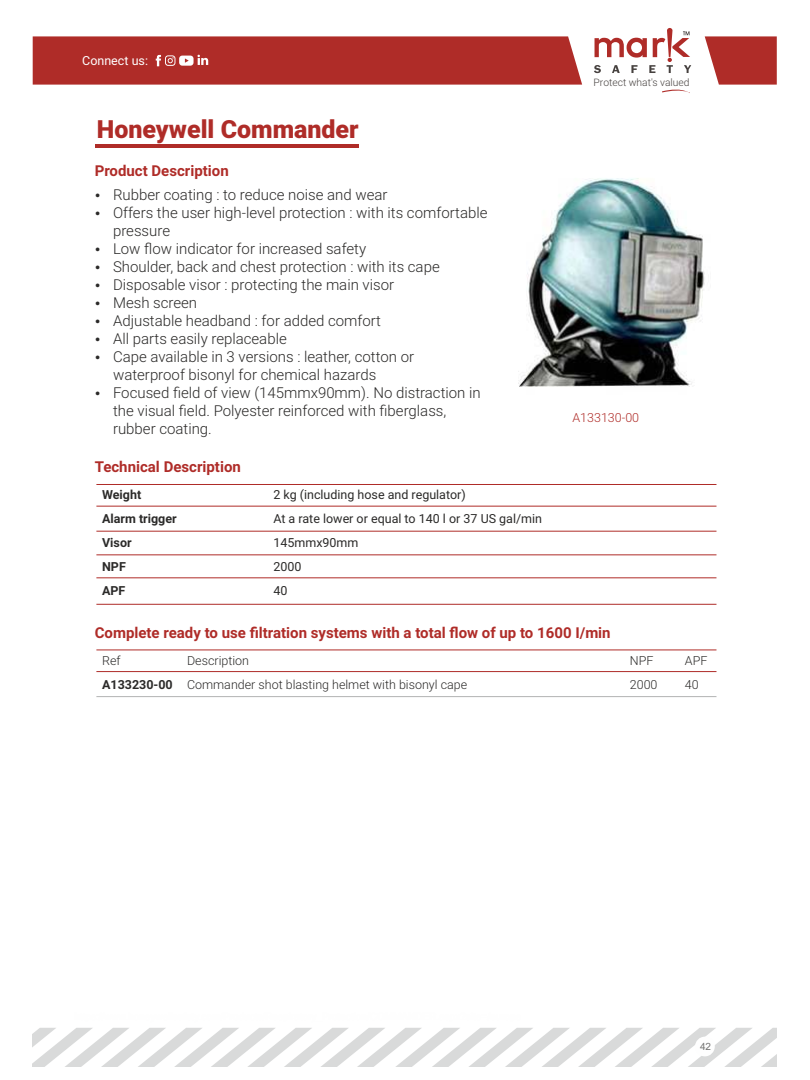
<style>
.page{position:relative;width:810px;height:1080px;background:#fff}
.page>*{position:absolute;margin:0;border:0;box-sizing:border-box;transform-origin:0 0}
.t1{font:900 25px "Roboto";color:#af2c28}
.t2{font:300 15px/18px "Roboto";color:#2b2a29}
.t3{font:700 15px "Roboto";color:#af2c28}
.t4{font:12.5px "Roboto";color:#2b2a29}
.t5{font:300 12.5px "Roboto";color:#2b2a29}
.t6{font:700 12.5px "Roboto";color:#2b2a29}
.t7{font:12.5px "Roboto";color:#fefefe}
.t8{font:300 12.5px "Roboto";color:#af2c28}
.t9{font:300 10.25px "Roboto";color:#46413f}
.t10{font:10px "Arial";color:#727271}
.s1{font-weight:700}
</style>
<div class="page">
<svg style="left:33px;top:1028px;width:744px;height:38px"></svg>
<svg style="left:662px;top:89px;width:28px;height:4px"></svg>
<svg style="left:594px;top:28px;width:97px;height:45px"></svg>
<svg style="left:705px;top:36px;width:72px;height:49px;background:#b74340"></svg>
<div style="left:33px;top:36px;width:549px;height:49px;background:#af2c28"></div>
<hr style="left:95px;top:144px;width:263px;height:4px;background:#af2c28">
<hr style="left:96px;top:484px;width:620px;height:1px;background:#af2c28">
<hr style="left:96px;top:506px;width:620px;height:1px;background:#af2c28">
<hr style="left:96px;top:531px;width:620px;height:1px;background:#af2c28">
<hr style="left:96px;top:554px;width:620px;height:1px;background:#af2c28">
<hr style="left:96px;top:577px;width:620px;height:1px;background:#af2c28">
<hr style="left:96px;top:604px;width:620px;height:1px;background:#af2c28">
<hr style="left:96px;top:650px;width:620px;height:1px;background:#af2c28">
<hr style="left:96px;top:671px;width:620px;height:1px;background:#af2c28">
<hr style="left:96px;top:696px;width:620px;height:1px;background:#b2b3b3">
<img style="left:518px;top:178px;width:187px;height:209px">
<div style="left:695px;top:1037px;width:20px;height:19px;background:#fefefe;border-radius:50%"></div>
<p class="t7" style="left:82px;top:56px;width:67px">Connect us:</p>
<h1 class="t1" style="left:97px;top:119px;width:263px">Honeywell Commander</h1>
<p class="t3" style="left:95px;top:165px;width:136px">Product Description</p>
<p class="t2" style="left:113px;top:205px;width:376px">Offers the user high-level protection : with its comfortable pressure</p>
<p class="t2" style="left:113px;top:187px;width:276px">Rubber coating : to reduce noise and wear</p>
<p class="t2" style="left:113px;top:241px;width:255px">Low flow indicator for increased safety</p>
<p class="t2" style="left:113px;top:259px;width:328px">Shoulder, back and chest protection : with its cape</p>
<p class="t2" style="left:113px;top:277px;width:283px">Disposable visor : protecting the main visor</p>
<p class="t2" style="left:113px;top:331px;width:175px">All parts easily replaceable</p>
<p class="t2" style="left:113px;top:385px;width:369px">Focused field of view (145mmx90mm). No distraction in the visual field. Polyester reinforced with fiberglass, rubber coating.</p>
<p class="t2" style="left:113px;top:295px;width:86px">Mesh screen</p>
<p class="t2" style="left:113px;top:313px;width:270px">Adjustable headband : for added comfort</p>
<p class="t2" style="left:113px;top:349px;width:303px">Cape available in 3 versions : leather, cotton or waterproof bisonyl for chemical hazards</p>
<p class="t3" style="left:95px;top:461px;width:148px">Technical Description</p>
<p class="t6" style="left:102px;top:490px;width:41px">Weight</p>
<p class="t4" style="left:273px;top:490px;width:194px">2 kg (including hose and regulator)</p>
<p class="t6" style="left:102px;top:514px;width:76px">Alarm trigger</p>
<p class="t4" style="left:273px;top:514px;width:270px">At a rate lower or equal to 140 l or 37 US gal/min</p>
<p class="t6" style="left:102px;top:538px;width:31px">Visor</p>
<p class="t4" style="left:273px;top:538px;width:87px">145mmx90mm</p>
<p class="t6" style="left:102px;top:562px;width:25px">NPF</p>
<p class="t4" style="left:273px;top:562px;width:30px">2000</p>
<p class="t6" style="left:102px;top:586px;width:25px">APF</p>
<p class="t4" style="left:273px;top:586px;width:16px">40</p>
<p class="t9" style="left:594px;top:78px;width:97px">Protect what's valued</p>
<p class="t8" style="left:572px;top:412px;width:68px">A133130-00</p>
<p class="t3" style="left:95px;top:627px;width:517px">Complete ready to use filtration systems with a total flow of up to 1600 I/min</p>
<p class="t5" style="left:102px;top:655px;width:20px">Ref</p>
<p class="t5" style="left:187px;top:655px;width:64px">Description</p>
<p class="t5" style="left:630px;top:655px;width:25px">NPF</p>
<p class="t5" style="left:685px;top:655px;width:24px">APF</p>
<p class="t5" style="left:102px;top:679px;width:367px"><span class="s1">A133230-00</span> Commander shot blasting helmet with bisonyl cape</p>
<p class="t5" style="left:630px;top:679px;width:29px">2000</p>
<p class="t5" style="left:685px;top:679px;width:15px">40</p>
<p class="t10" style="left:700px;top:1043px;width:13px">42</p>
</div>
